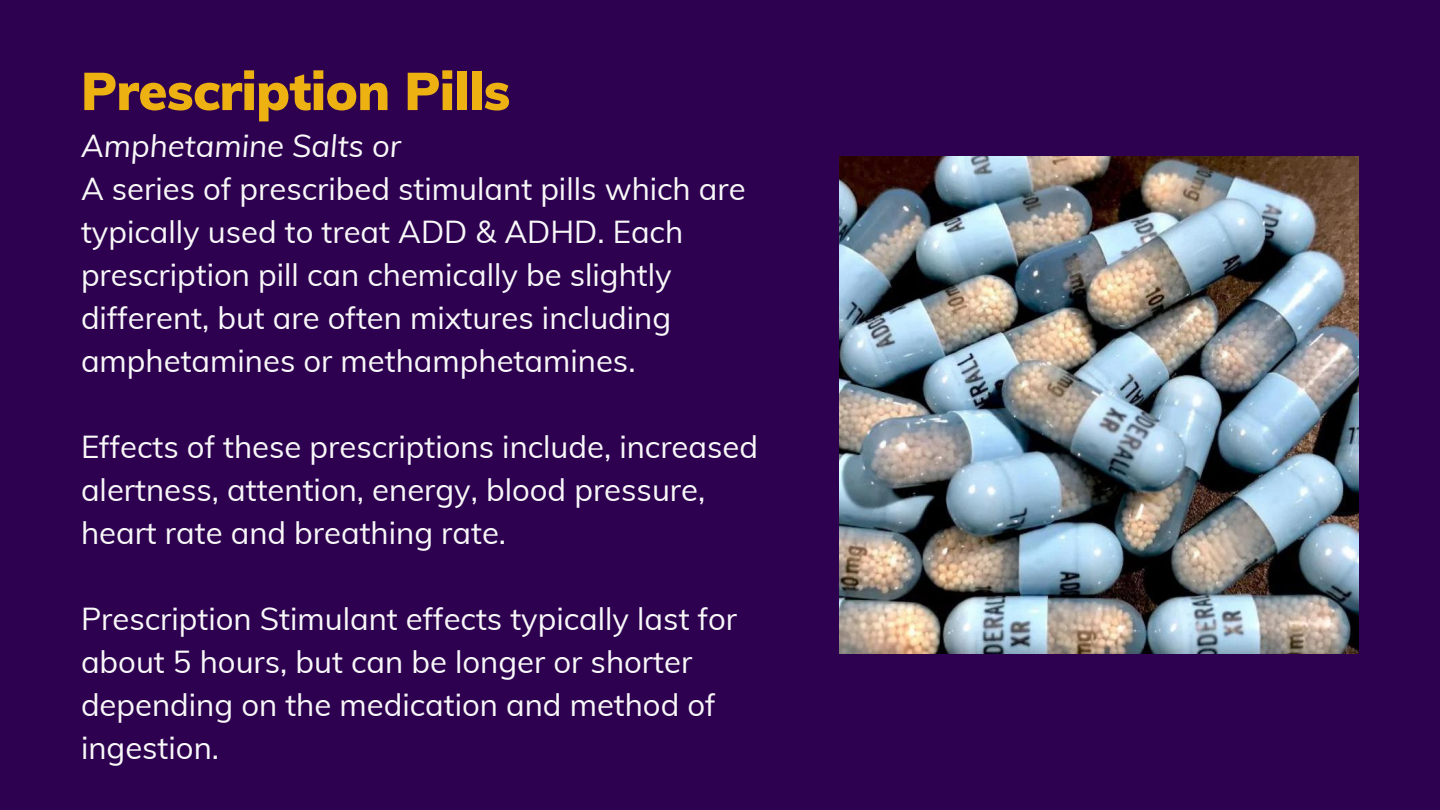
<style>
.page{position:relative;width:1440px;height:810px;background:#2d0050}
.page>*{position:absolute;margin:0;border:0;box-sizing:border-box;transform-origin:0 0}
.t1{font:900 52.5px "Muli";letter-spacing:-.01em;color:#edb212}
.t2{font:31.1px/43px "Muli";color:#f8f8f8}
.t3{font:italic 31.1px "Muli";color:#f8f8f8}
</style>
<div class="page">
<img style="left:839px;top:156px;width:520px;height:498px">
<p class="t1" style="left:81px;top:57px;width:431px">Prescription Pills</p>
<p class="t3" style="left:81px;top:126px;width:322px">Amphetamine Salts or</p>
<p class="t2" style="left:81px;top:167px;width:666px">A series of prescribed stimulant pills which are typically used to treat ADD &amp; ADHD. Each prescription pill can chemically be slightly different, but are often mixtures including amphetamines or methamphetamines.</p>
<p class="t2" style="left:81px;top:425px;width:679px">Effects of these prescriptions include, increased alertness, attention, energy, blood pressure, heart rate and breathing rate.</p>
<p class="t2" style="left:81px;top:597px;width:658px">Prescription Stimulant effects typically last for about 5 hours, but can be longer or shorter depending on the medication and method of ingestion.</p>
</div>
